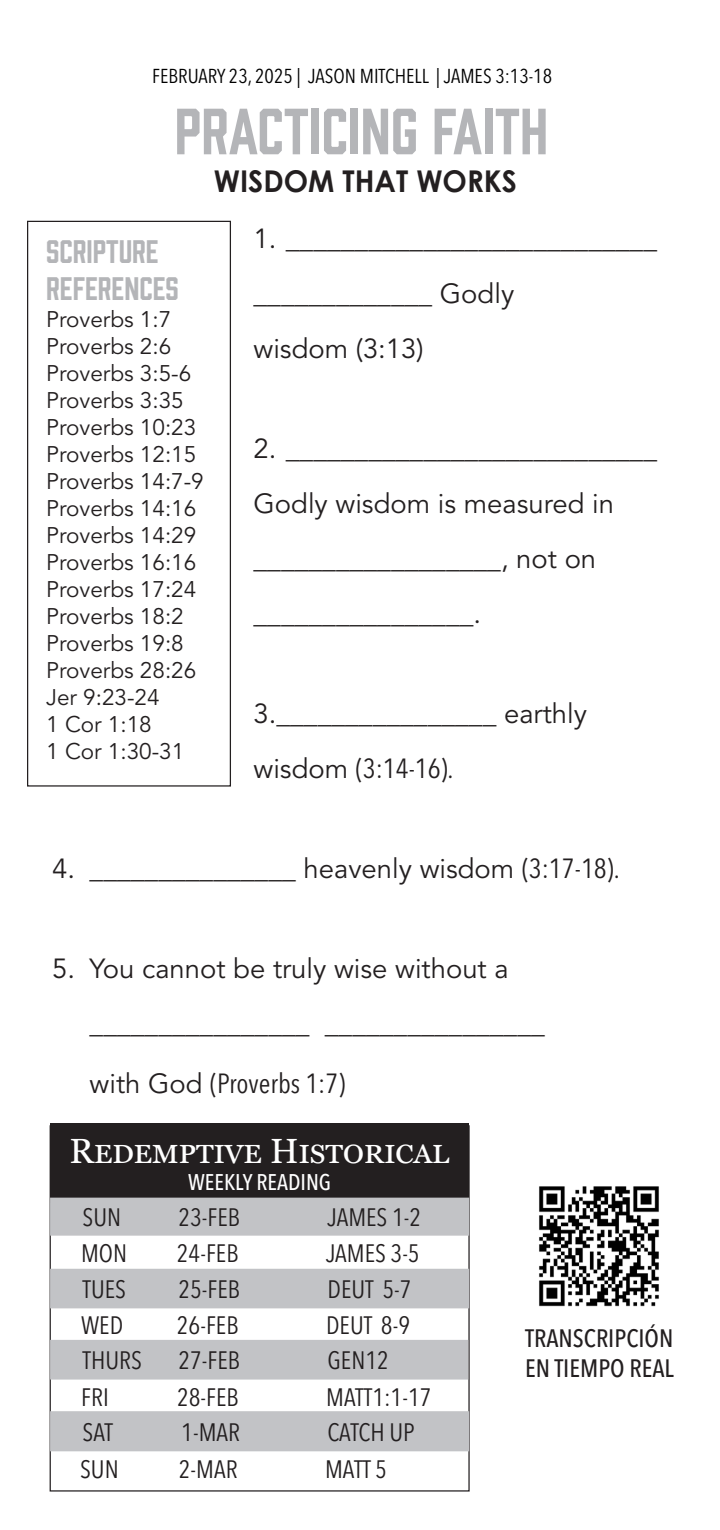
<style>
.page{position:relative;width:720px;height:1530px;background:#fff}
.page>*{position:absolute;margin:0;border:0;box-sizing:border-box;transform-origin:0 0}
.Order_of_service_HEAD{font:60px "Prohibition";color:#b4b5b8}
.t1{font:35px "Georgia Pro";color:#fff}
.Order_of_service_HEAD-2{font:30px/37.5px "Prohibition";color:#b4b5b8}
.Order_of_service_HEAD-3{font:700 30px "Century Gothic";color:#231f20}
.NEW_NOTES_POINTS1{font:27.5px/55px "Avenir LT Std";color:#231f20}
.NEW_NOTES_POINTS1-2{font:condensed 27.5px "Avenir Next LT Pro";color:#231f20}
.Through_the_Bible{font:condensed 25px "Avenir Next LT Pro";color:#231f20}
.Order_of_service_HEAD-4{font:500 condensed 25px/30px "Avenir Next LT Pro";color:#231f20}
.NEW_NOTES_POINTS1-3{font:22.5px "Avenir LT Std";color:#231f20}
.t2{font:500 condensed 22.5px "Avenir Next LT Pro";color:#fff}
.t3{font:condensed 20px "Avenir Next LT Pro";color:#000}
.s1{font-family:"Avenir Next LT Pro";font-stretch:condensed}
.s2{font-family:"Avenir LT Std";font-stretch:normal}
</style>
<div class="page">
<img style="left:539px;top:1186px;width:120px;height:121px">
<div style="left:50px;top:1123px;width:419px;height:79px;background:#231f20"></div>
<svg style="left:49px;top:1196px;width:421px;height:41px;background:#bdbec0"></svg>
<div style="left:51px;top:1270px;width:417px;height:37px;background:#c2c3c6"></div>
<div style="left:50px;top:1269px;width:419px;height:39px;border:2px solid #c2c3c6"></div>
<div style="left:51px;top:1341px;width:416px;height:37px;background:#c2c3c6"></div>
<div style="left:50px;top:1340px;width:418px;height:40px;border:2px solid #c2c3c6"></div>
<div style="left:51px;top:1412px;width:417px;height:38px;background:#c2c3c6"></div>
<div style="left:50px;top:1411px;width:419px;height:40px;border:2px solid #c2c3c6"></div>
<div style="left:27px;top:221px;width:204px;height:566px;border:1px solid #231f20"></div>
<p class="t3" style="left:152px;top:63px;width:401px">FEBRUARY 23, 2025 | JASON MITCHELL | JAMES 3:13-18</p>
<p class="Order_of_service_HEAD" style="left:175px;top:90px;width:375px">PRACTICING FAITH</p>
<p class="Order_of_service_HEAD-3" style="left:214px;top:158px;width:305px">WISDOM THAT WORKS</p>
<p class="Order_of_service_HEAD-2" style="left:46px;top:230px;width:134px">SCRIPTURE<br>REFERENCES</p>
<p class="NEW_NOTES_POINTS1-3" style="left:46px;top:306px;width:127px">Proverbs 1:7</p>
<p class="NEW_NOTES_POINTS1-3" style="left:46px;top:333px;width:127px">Proverbs 2:6</p>
<p class="NEW_NOTES_POINTS1-3" style="left:46px;top:360px;width:147px">Proverbs 3:5-6</p>
<p class="NEW_NOTES_POINTS1-3" style="left:46px;top:387px;width:139px">Proverbs 3:35</p>
<p class="NEW_NOTES_POINTS1-3" style="left:46px;top:414px;width:152px">Proverbs 10:23</p>
<p class="NEW_NOTES_POINTS1-3" style="left:46px;top:441px;width:152px">Proverbs 12:15</p>
<p class="NEW_NOTES_POINTS1-3" style="left:46px;top:468px;width:159px">Proverbs 14:7-9</p>
<p class="NEW_NOTES_POINTS1-3" style="left:46px;top:495px;width:152px">Proverbs 14:16</p>
<p class="NEW_NOTES_POINTS1-3" style="left:46px;top:522px;width:152px">Proverbs 14:29</p>
<p class="NEW_NOTES_POINTS1-3" style="left:46px;top:549px;width:152px">Proverbs 16:16</p>
<p class="NEW_NOTES_POINTS1-3" style="left:46px;top:576px;width:152px">Proverbs 17:24</p>
<p class="NEW_NOTES_POINTS1-3" style="left:46px;top:603px;width:139px">Proverbs 18:2</p>
<p class="NEW_NOTES_POINTS1-3" style="left:46px;top:630px;width:139px">Proverbs 19:8</p>
<p class="NEW_NOTES_POINTS1-3" style="left:46px;top:657px;width:152px">Proverbs 28:26</p>
<p class="NEW_NOTES_POINTS1-3" style="left:46px;top:684px;width:115px">Jer 9:23-24</p>
<p class="NEW_NOTES_POINTS1-3" style="left:46px;top:711px;width:107px">1 Cor 1:18</p>
<p class="NEW_NOTES_POINTS1-3" style="left:46px;top:738px;width:139px">1 Cor 1:30-31</p>
<p class="NEW_NOTES_POINTS1" style="left:254px;top:212px;width:405px">1. ___________________________ _____________ Godly<br>wisdom (3:13)</p>
<p class="NEW_NOTES_POINTS1" style="left:254px;top:422px;width:405px">2. ___________________________<br>Godly wisdom is measured in __________________, not on ________________.</p>
<p class="NEW_NOTES_POINTS1" style="left:254px;top:687px;width:335px">3.________________ earthly wisdom <span class="s1">(3:14-16).</span></p>
<p class="NEW_NOTES_POINTS1" style="left:52px;top:842px;width:569px">4. _______________ heavenly wisdom <span class="s1">(3:17-18).</span></p>
<p class="NEW_NOTES_POINTS1" style="left:90px;top:942px;width:457px;text-indent:-38px">5. You cannot be truly wise without a ________________ ________________</p>
<p class="NEW_NOTES_POINTS1-2" style="left:90px;top:1067px;width:257px"><span class="s2">with God</span> (Proverbs 1:7)</p>
<p class="t1" style="left:70px;top:1131px;width:381px">Redemptive Historical</p>
<p class="t2" style="left:188px;top:1168px;width:144px">WEEKLY READING</p>
<p class="Through_the_Bible" style="left:83px;top:1202px;width:40px">SUN</p>
<p class="Through_the_Bible" style="left:178px;top:1202px;width:63px">23-FEB</p>
<p class="Through_the_Bible" style="left:328px;top:1202px;width:95px">JAMES 1-2</p>
<p class="Through_the_Bible" style="left:81px;top:1239px;width:48px">MON</p>
<p class="Through_the_Bible" style="left:177px;top:1239px;width:63px">24-FEB</p>
<p class="Through_the_Bible" style="left:326px;top:1239px;width:95px">JAMES 3-5</p>
<p class="Through_the_Bible" style="left:83px;top:1274px;width:45px">TUES</p>
<p class="Through_the_Bible" style="left:178px;top:1274px;width:63px">25-FEB</p>
<p class="Through_the_Bible" style="left:328px;top:1274px;width:86px">DEUT 5-7</p>
<p class="Through_the_Bible" style="left:81px;top:1310px;width:44px">WED</p>
<p class="Through_the_Bible" style="left:177px;top:1310px;width:63px">26-FEB</p>
<p class="Through_the_Bible" style="left:326px;top:1310px;width:86px">DEUT 8-9</p>
<p class="Through_the_Bible" style="left:83px;top:1345px;width:61px">THURS</p>
<p class="Through_the_Bible" style="left:178px;top:1345px;width:63px">27-FEB</p>
<p class="Through_the_Bible" style="left:328px;top:1345px;width:63px">GEN12</p>
<p class="Through_the_Bible" style="left:81px;top:1383px;width:29px">FRI</p>
<p class="Through_the_Bible" style="left:177px;top:1383px;width:63px">28-FEB</p>
<p class="Through_the_Bible" style="left:326px;top:1383px;width:107px">MATT1:1-17</p>
<p class="Through_the_Bible" style="left:83px;top:1417px;width:32px">SAT</p>
<p class="Through_the_Bible" style="left:181px;top:1417px;width:60px">1-MAR</p>
<p class="Through_the_Bible" style="left:328px;top:1417px;width:89px">CATCH UP</p>
<p class="Through_the_Bible" style="left:80px;top:1454px;width:40px">SUN</p>
<p class="Through_the_Bible" style="left:179px;top:1454px;width:60px">2-MAR</p>
<p class="Through_the_Bible" style="left:325px;top:1454px;width:63px">MATT 5</p>
<p class="Order_of_service_HEAD-4" style="left:525px;top:1323px;width:150px">TRANSCRIPCIÓN<br>EN TIEMPO REAL</p>
</div>
